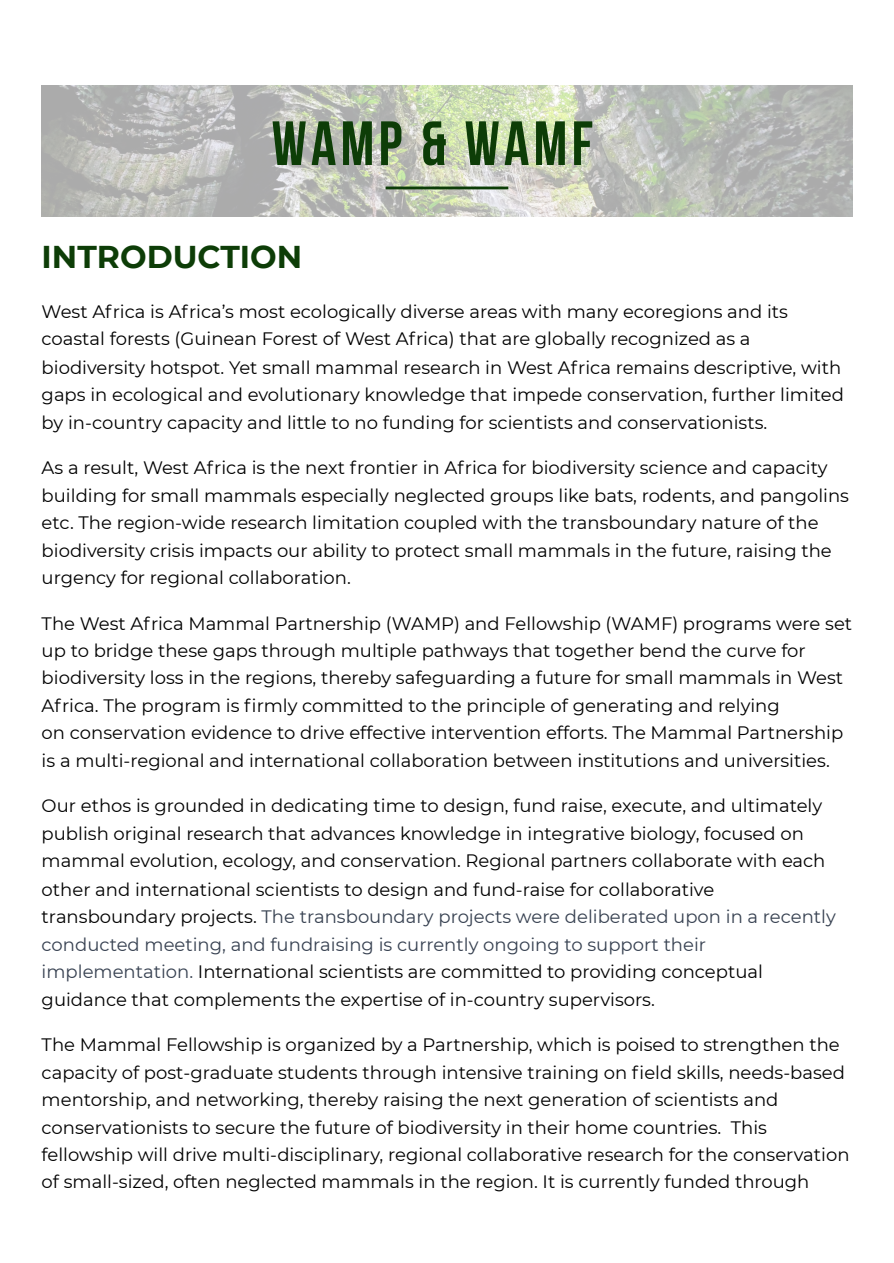
<style>
.page{position:relative;width:894px;height:1263px;background:#fff}
.page>*{position:absolute;margin:0;border:0;box-sizing:border-box;transform-origin:0 0}
.t1{font:700 62.4px "Bebas Neue";letter-spacing:.07em;color:#0d3d07}
.t2{font:700 31.5px "Montserrat";color:#0d3d07}
.t3{font:18px/27.6px "Montserrat";color:#000}
.s1{color:#374151}
</style>
<div class="page">
<img style="left:42px;top:86px;width:810px;height:130px">
<hr style="left:385px;top:187px;width:123px;height:2px;background:#0d3d07">
<p class="t1" style="left:271px;top:118px;width:323px">WAMP &amp; WAMF</p>
<h1 class="t2" style="left:42px;top:237px;width:262px">INTRODUCTION</h1>
<p class="t3" style="left:42px;top:298px;width:803px">West Africa is Africa’s most ecologically diverse areas with many ecoregions and its coastal forests (Guinean Forest of West Africa) that are globally recognized as a biodiversity hotspot. Yet small mammal research in West Africa remains descriptive, with gaps in ecological and evolutionary knowledge that impede conservation, further limited by in-country capacity and little to no funding for scientists and conservationists.</p>
<p class="t3" style="left:42px;top:453px;width:808px">As a result, West Africa is the next frontier in Africa for biodiversity science and capacity building for small mammals especially neglected groups like bats, rodents, and pangolins etc. The region-wide research limitation coupled with the transboundary nature of the biodiversity crisis impacts our ability to protect small mammals in the future, raising the urgency for regional collaboration.</p>
<p class="t3" style="left:42px;top:610px;width:811px">The West Africa Mammal Partnership (WAMP) and Fellowship (WAMF) programs were set up to bridge these gaps through multiple pathways that together bend the curve for biodiversity loss in the regions, thereby safeguarding a future for small mammals in West Africa. The program is fi rmly committed to the principle of generating and relying<br>on conservation evidence to drive effective intervention efforts. The Mammal Partnership is a multi-regional and international collaboration between institutions and universities.</p>
<p class="t3" style="left:42px;top:792px;width:795px">Our ethos is grounded in dedicating time to design, fund raise, execute, and ultimately publish original research that advances knowledge in integrative biology, focused on mammal evolution, ecology, and conservation. Regional partners collaborate with each other and international scientists to design and fund-raise for collaborative transboundary projects. <span class="s1">The transboundary projects were deliberated upon in a recently conducted meeting, and fundraising is currently ongoing to support their implementation.</span> International scientists are committed to providing conceptual guidance that complements the expertise of in-country supervisors.</p>
<p class="t3" style="left:42px;top:1031px;width:809px">The Mammal Fellowship is organized by a Partnership, which is poised to strengthen the capacity of post-graduate students through intensive training on field skills, needs-based mentorship, and networking, thereby raising the next generation of scientists and conservationists to secure the future of biodiversity in their home countries. This fellowship will drive multi-disciplinary, regional collaborative research for the conservation of small-sized, often neglected mammals in the region. It is currently funded through</p>
</div>
